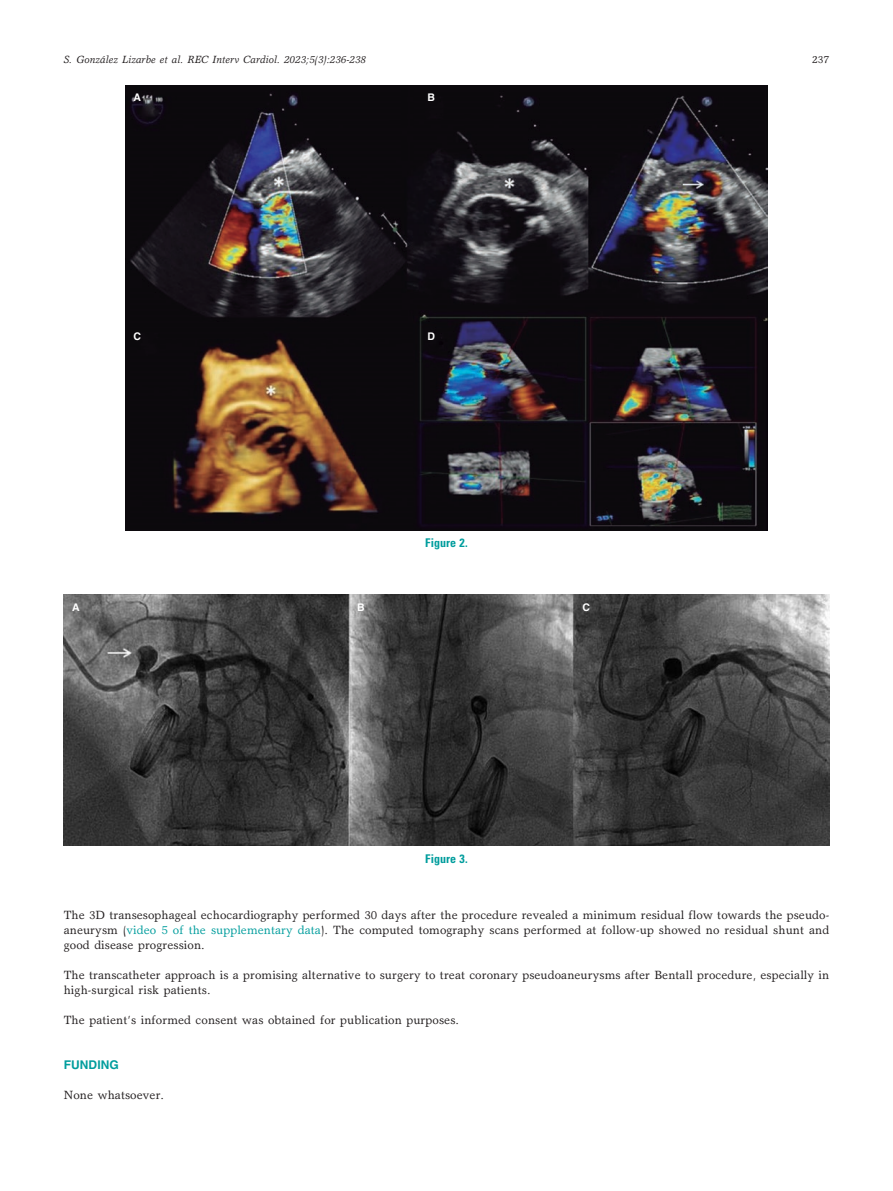
<style>
.page{position:relative;width:893px;height:1191px;background:#fff}
.page>*{position:absolute;margin:0;border:0;box-sizing:border-box;transform-origin:0 0}
.t1{font:12px/15px "Garth Graphic Std";letter-spacing:.005em;color:#231f20;text-align:justify}
.t2{font:700 condensed 12px "Univers LT Std";letter-spacing:.005em;color:#009d9d}
.t3{font:700 12px "Helvetica LT Std";letter-spacing:.005em;color:#009d9d}
.t4{font:italic 10.5px "Garth Graphic Std";letter-spacing:.005em;color:#231f20}
.t5{font:700 10.5px "Helvetica LT Std";color:#fff}
.t6{font:10.5px "Garth Graphic Std";color:#231f20}
.s1{color:#009d9d}
</style>
<div class="page">
<img style="left:64px;top:595px;width:765px;height:250px">
<img style="left:125px;top:85px;width:643px;height:445px">
<p class="t4" style="left:64px;top:53px;width:304px">S. González Lizarbe et al. REC Interv Cardiol. 2023;5(3):236-238</p>
<p class="t6" style="left:812px;top:53px;width:19px">237</p>
<p class="t5" style="left:134px;top:91px;width:9px">A</p>
<p class="t5" style="left:428px;top:91px;width:9px">B</p>
<p class="t5" style="left:134px;top:330px;width:9px">C</p>
<p class="t5" style="left:428px;top:330px;width:9px">D</p>
<p class="t2" style="left:425px;top:535px;width:44px">Figure 2.</p>
<p class="t5" style="left:72px;top:600px;width:9px">A</p>
<p class="t5" style="left:357px;top:600px;width:9px">B</p>
<p class="t5" style="left:583px;top:600px;width:9px">C</p>
<p class="t2" style="left:425px;top:851px;width:44px">Figure 3.</p>
<p class="t1" style="left:64px;top:907px;width:767px">The 3D transesophageal echocardiography performed 30 days after the procedure revealed a minimum residual flow towards the pseudo&shy;aneurysm (<span class="s1">video 5 of the supplementary data</span>). The computed tomography scans performed at follow-up showed no residual shunt and good disease progression.</p>
<p class="t1" style="left:64px;top:967px;width:767px">The transcatheter approach is a promising alternative to surgery to treat coronary pseudoaneurysms after Bentall procedure, especially in high-surgical risk patients.</p>
<p class="t1" style="left:64px;top:1012px;width:397px">The patient’s informed consent was obtained for publication purposes.</p>
<p class="t3" style="left:64px;top:1057px;width:57px">FUNDING</p>
<p class="t1" style="left:64px;top:1087px;width:102px">None whatsoever.</p>
</div>
